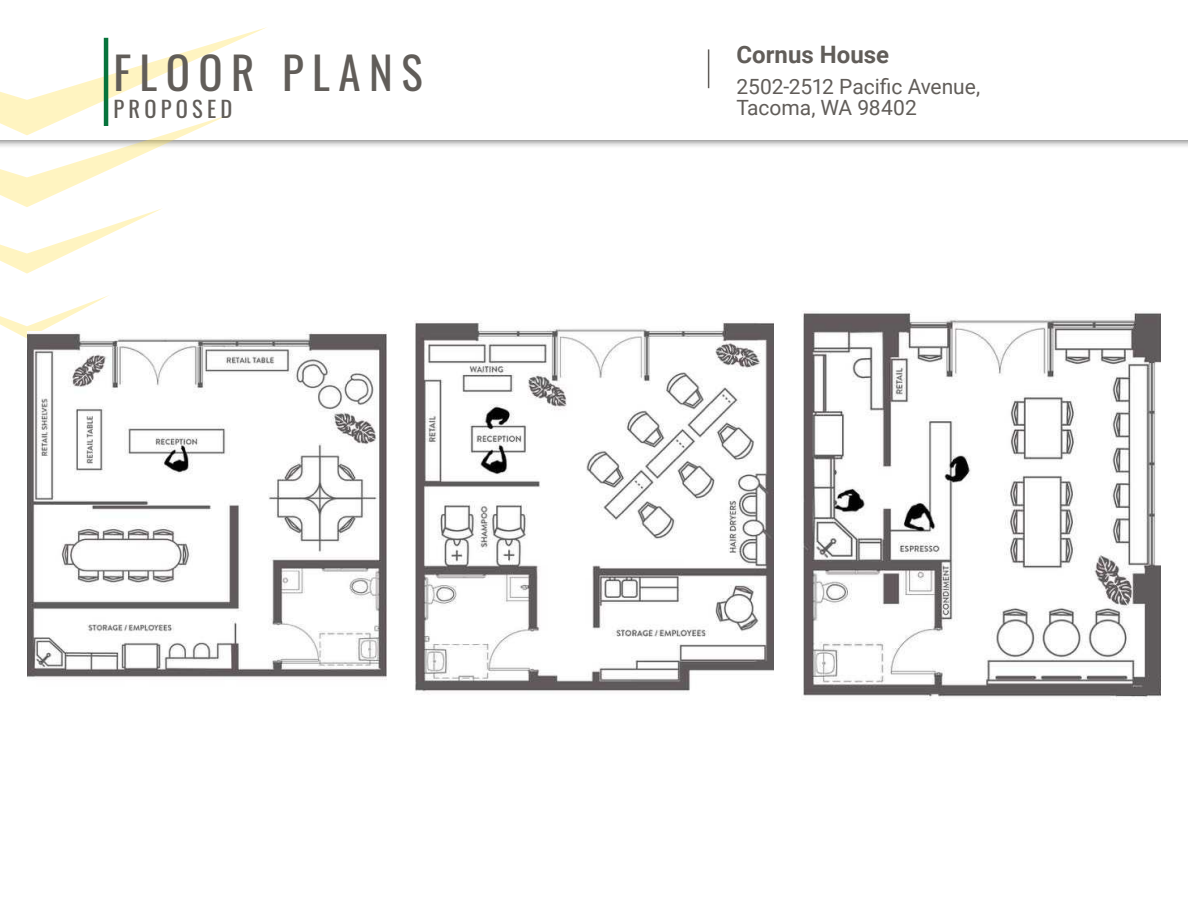
<style>
.page{position:relative;width:1188px;height:918px;background:#fff}
.page>*{position:absolute;margin:0;border:0;box-sizing:border-box;transform-origin:0 0}
.t1{font:45px "Oswald";letter-spacing:.19em;color:#615d59}
.t2{font:700 24px "Roboto";color:#615d59}
.t3{font:22.5px "Oswald";letter-spacing:.19em;color:#615d59}
.t4{font:21px/21px "Roboto";letter-spacing:-.005em;color:#615d59}
</style>
<div class="page">
<div style="left:0;top:0;width:1188px;height:149px;background:#000;opacity:.75"></div>
<div style="left:0;top:0;width:1188px;height:139px;background:#fff"></div>
<svg style="left:0;top:27px;width:268px;height:247px"></svg>
<svg style="left:0;top:295px;width:109px;height:44px"></svg>
<hr style="left:708px;top:49px;width:1px;height:39px;background:#615d59">
<hr style="left:104px;top:38px;width:4px;height:88px;background:#07743c">
<img style="left:27px;top:332px;width:360px;height:348px">
<img style="left:415px;top:322px;width:359px;height:370px">
<img style="left:803px;top:310px;width:358px;height:390px">
<h1 class="t1" style="left:113px;top:33px;width:311px">FLOOR PLANS</h1>
<p class="t3" style="left:113px;top:89px;width:121px">PROPOSED</p>
<p class="t2" style="left:737px;top:38px;width:154px">Cornus House</p>
<p class="t4" style="left:737px;top:76px;width:245px">2502-2512 Pacific Avenue,<br>Tacoma, WA 98402</p>
</div>
